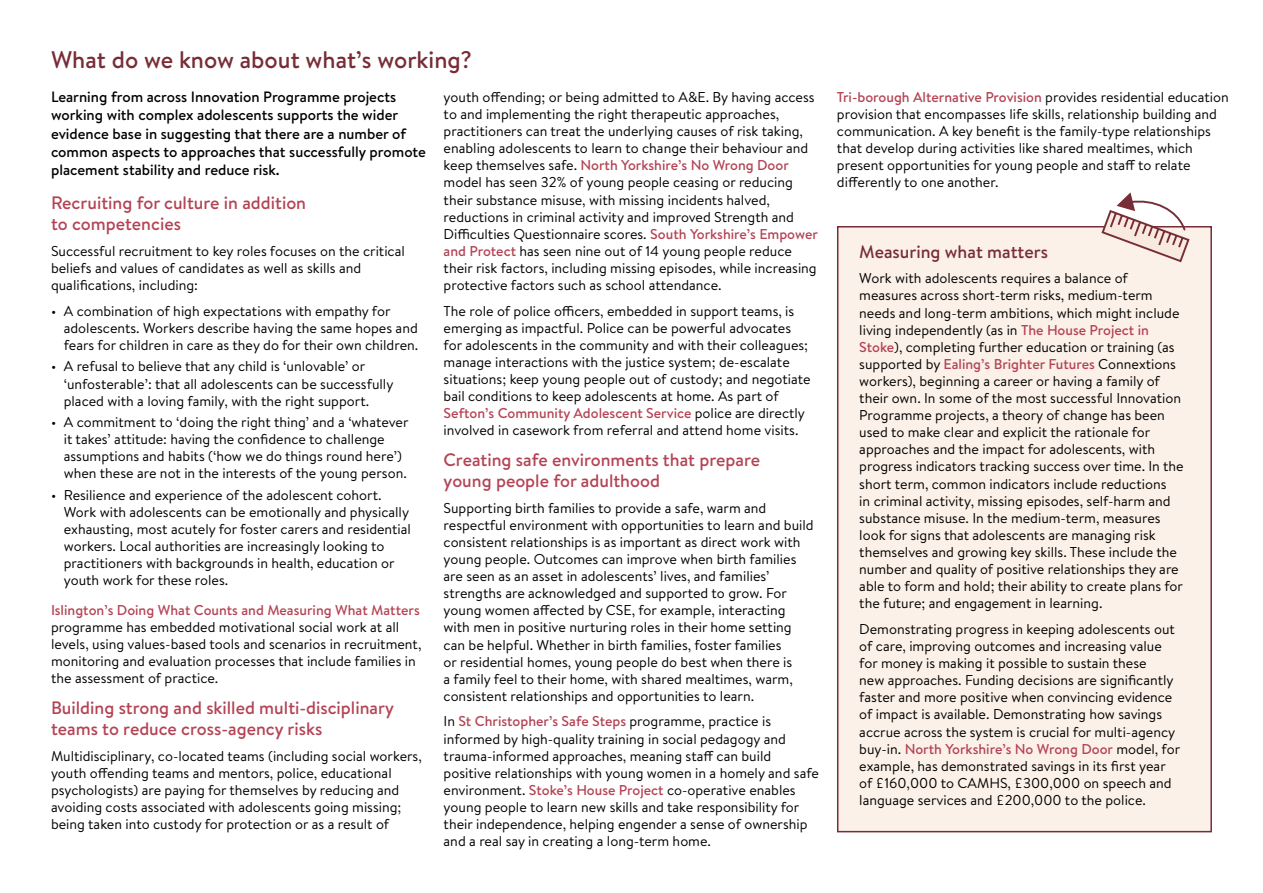
<style>
.page{position:relative;width:1263px;height:893px;background:#fff}
.page>*{position:absolute;margin:0;border:0;box-sizing:border-box;transform-origin:0 0}
.t1{font:500 24px "Brandon Text";color:#782d36}
.t2{font:500 18px/21.6px "Brandon Text";color:#b44354}
.t3{font:500 18px "Brandon Text";color:#782d36}
.t4{font:500 15px/18px "Brandon Text";color:#000}
.t5{font:14.25px/17.1px "Brandon Text";color:#000}
.t6{font:500 14.25px "Brandon Text";color:#b44354}
.s1{font-weight:500;color:#b44354}
</style>
<div class="page">
<div style="left:837px;top:226px;width:375px;height:606px;background:#fbf1e9;border:2px solid #782d36"></div>
<svg style="left:1100px;top:192px;width:91px;height:71px"></svg>
<h1 class="t1" style="left:51px;top:43px;width:422px">What do we know about what’s working?</h1>
<p class="t5" style="left:444px;top:88px;width:376px">youth offending; or being admitted to A&amp;E. By having access to and implementing the right therapeutic approaches, practitioners can treat the underlying causes of risk taking, enabling adolescents to learn to change their behaviour and keep themselves safe. <span class="s1">North Yorkshire’s No Wrong Door </span>model has seen 32% of young people ceasing or reducing their substance misuse, with missing incidents halved, reductions in criminal activity and improved Strength and Difficulties Questionnaire scores. <span class="s1">South Yorkshire’s Empower and Protect</span> has seen nine out of 14 young people reduce their risk factors, including missing episodes, while increasing protective factors such as school attendance.</p>
<p class="t5" style="left:444px;top:302px;width:369px">The role of police officers, embedded in support teams, is emerging as impactful. Police can be powerful advocates for adolescents in the community and with their colleagues; manage interactions with the justice system; de-escalate situations; keep young people out of custody; and negotiate bail conditions to keep adolescents at home. As part of <span class="s1">Sefton’s Community Adolescent Service</span> police are directly involved in casework from referral and attend home visits.</p>
<p class="t2" style="left:444px;top:448px;width:318px">Creating safe environments that prepare young people for adulthood</p>
<p class="t5" style="left:444px;top:499px;width:372px">Supporting birth families to provide a safe, warm and respectful environment with opportunities to learn and build consistent relationships is as important as direct work with young people. Outcomes can improve when birth families are seen as an asset in adolescents’ lives, and families’ strengths are acknowledged and supported to grow. For young women affected by CSE, for example, interacting with men in positive nurturing roles in their home setting can be helpful. Whether in birth families, foster families<br>or residential homes, young people do best when there is<br>a family feel to their home, with shared mealtimes, warm, consistent relationships and opportunities to learn.</p>
<p class="t5" style="left:444px;top:712px;width:377px">In <span class="s1">St Christopher’s Safe Steps</span> programme, practice is informed by high-quality training in social pedagogy and trauma-informed approaches, meaning staff can build positive relationships with young women in a homely and safe environment. <span class="s1">Stoke’s House Project</span> co-operative enables young people to learn new skills and take responsibility for their independence, helping engender a sense of ownership and a real say in creating a long-term home.</p>
<p class="t4" style="left:51px;top:88px;width:376px">Learning from across Innovation Programme projects working with complex adolescents supports the wider evidence base in suggesting that there are a number of common aspects to approaches that successfully promote placement stability and reduce risk.</p>
<p class="t2" style="left:51px;top:191px;width:257px">Recruiting for culture in addition to competencies</p>
<p class="t5" style="left:51px;top:242px;width:355px">Successful recruitment to key roles focuses on the critical beliefs and values of candidates as well as skills and qualifications, including:</p>
<p class="t5" style="left:64px;top:302px;width:356px;text-indent:-13px">• A combination of high expectations with empathy for adolescents. Workers describe having the same hopes and fears for children in care as they do for their own children.</p>
<p class="t5" style="left:64px;top:357px;width:331px;text-indent:-13px">• A refusal to believe that any child is ‘unlovable’ or ‘unfosterable’: that all adolescents can be successfully placed with a loving family, with the right support.</p>
<p class="t5" style="left:64px;top:413px;width:346px;text-indent:-13px">• A commitment to ‘doing the right thing’ and a ‘whatever it takes’ attitude: having the confidence to challenge assumptions and habits (‘how we do things round here’) when these are not in the interests of the young person.</p>
<p class="t5" style="left:64px;top:486px;width:349px;text-indent:-13px">• Resilience and experience of the adolescent cohort.<br>Work with adolescents can be emotionally and physically exhausting, most acutely for foster carers and residential workers. Local authorities are increasingly looking to practitioners with backgrounds in health, education or youth work for these roles.</p>
<p class="t6" style="left:51px;top:600px;width:370px">Islington’s Doing What Counts and Measuring What Matters</p>
<p class="t5" style="left:51px;top:618px;width:372px">programme has embedded motivational social work at all levels, using values-based tools and scenarios in recruitment, monitoring and evaluation processes that include families in the assessment of practice.</p>
<p class="t2" style="left:51px;top:696px;width:344px">Building strong and skilled multi-disciplinary teams to reduce cross-agency risks</p>
<p class="t5" style="left:51px;top:747px;width:372px">Multidisciplinary, co-located teams (including social workers, youth offending teams and mentors, police, educational psychologists) are paying for themselves by reducing and avoiding costs associated with adolescents going missing; being taken into custody for protection or as a result of</p>
<p class="t5" style="left:837px;top:88px;width:393px"><span class="s1">Tri-borough Alternative Provision</span> provides residential education provision that encompasses life skills, relationship building and communication. A key benefit is the family-type relationships that develop during activities like shared mealtimes, which present opportunities for young people and staff to relate differently to one another.</p>
<p class="t3" style="left:859px;top:239px;width:190px">Measuring what matters</p>
<p class="t5" style="left:859px;top:269px;width:326px">Work with adolescents requires a balance of measures across short-term risks, medium-term needs and long-term ambitions, which might include living independently (as in <span class="s1">The House Project in Stoke</span>), completing further education or training (as supported by <span class="s1">Ealing’s Brighter Futures</span> Connextions workers), beginning a career or having a family of their own. In some of the most successful Innovation Programme projects, a theory of change has been used to make clear and explicit the rationale for approaches and the impact for adolescents, with progress indicators tracking success over time. In the short term, common indicators include reductions<br>in criminal activity, missing episodes, self-harm and substance misuse. In the medium-term, measures look for signs that adolescents are managing risk themselves and growing key skills. These include the number and quality of positive relationships they are able to form and hold; their ability to create plans for the future; and engagement in learning.</p>
<p class="t5" style="left:859px;top:620px;width:322px">Demonstrating progress in keeping adolescents out of care, improving outcomes and increasing value for money is making it possible to sustain these<br>new approaches. Funding decisions are significantly faster and more positive when convincing evidence of impact is available. Demonstrating how savings accrue across the system is crucial for multi-agency buy-in. <span class="s1">North Yorkshire’s No Wrong Door</span> model, for example, has demonstrated savings in its first year of £160,000 to CAMHS, £300,000 on speech and language services and £200,000 to the police.</p>
</div>
